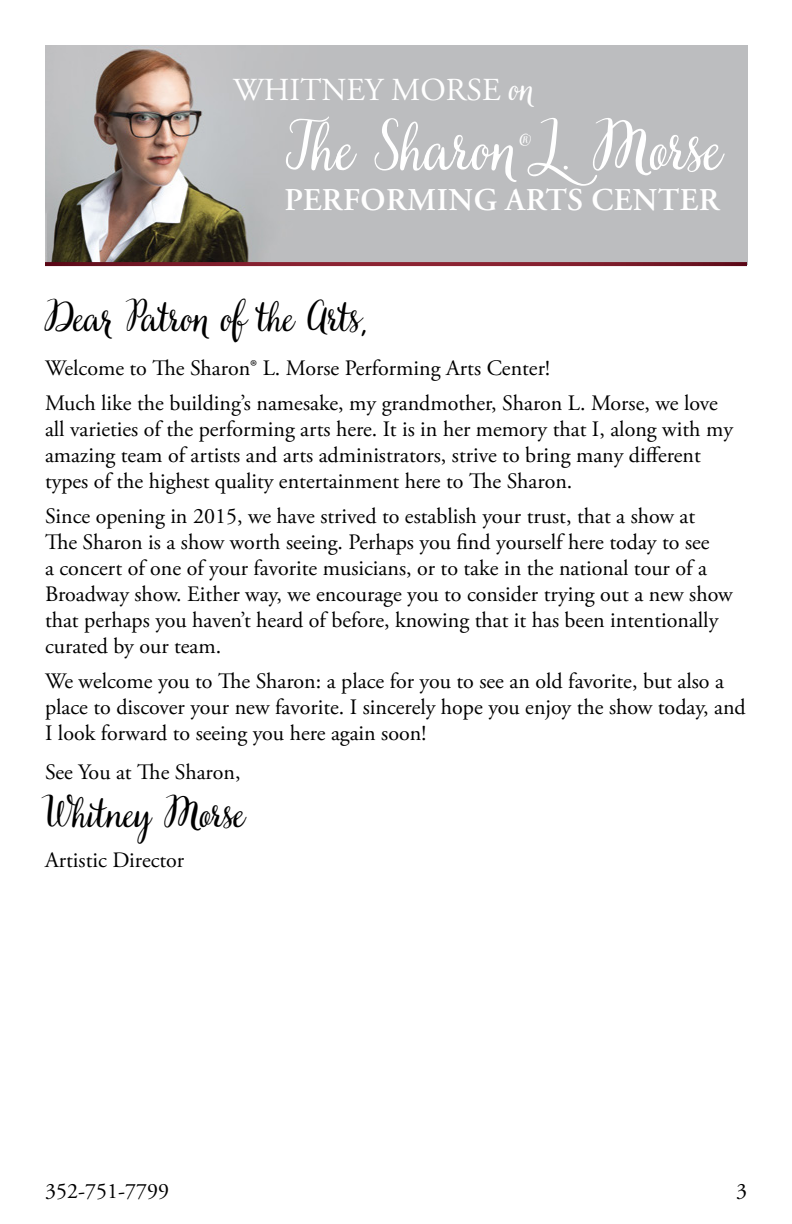
<style>
.page{position:relative;width:792px;height:1224px;background:#fff}
.page>*{position:absolute;margin:0;border:0;box-sizing:border-box;transform-origin:0 0}
.t1{font:64px "Very Berry";color:#fff}
.t2{font:40px "Very Berry";color:#000}
.t3{font:32px "Adobe Garamond Pro";color:#fff}
.t4{font:600 31.8px "Adobe Garamond Pro";letter-spacing:.015em;color:#fff}
.t5{font:22px/26px "Adobe Garamond Pro";color:#000}
.s1{font-family:"Very Berry";font-size:36px}
</style>
<div class="page">
<img style="left:45px;top:45px;width:702px;height:217px">
<svg style="left:45px;top:262px;width:702px;height:4px;background:#7c1d2c"></svg>
<h3 class="t3" style="left:233px;top:71px;width:302px">WHITNEY MORSE <span class="s1">on</span></h3>
<h1 class="t1" style="left:286px;top:103px;width:437px">The Sharon<sup>®</sup>L. Morse</h1>
<h3 class="t4" style="left:284px;top:182px;width:437px">PERFORMING ARTS CENTER</h3>
<h2 class="t2" style="left:45px;top:289px;width:324px">Dear Patron of the Arts,</h2>
<p class="t5" style="left:45px;top:351px;width:674px;line-height:35px">Welcome to The Sharon® L. Morse Performing Arts Center!<br>Much like the building’s namesake, my grandmother, Sharon L. Morse, we love</p>
<p class="t5" style="left:45px;top:416px;width:689px">all varieties of the performing arts here. It is in her memory that I, along with my amazing team of artists and arts administrators, strive to bring many different types of the highest quality entertainment here to The Sharon.</p>
<p class="t5" style="left:45px;top:503px;width:689px">Since opening in 2015, we have strived to establish your trust, that a show at The Sharon is a show worth seeing. Perhaps you find yourself here today to see<br>a concert of one of your favorite musicians, or to take in the national tour of a Broadway show. Either way, we encourage you to consider trying out a new show that perhaps you haven’t heard of before, knowing that it has been intentionally curated by our team.</p>
<p class="t5" style="left:45px;top:668px;width:702px">We welcome you to The Sharon: a place for you to see an old favorite, but also a place to discover your new favorite. I sincerely hope you enjoy the show today, and<br>I look forward to seeing you here again soon!</p>
<p class="t5" style="left:45px;top:759px;width:197px">See You at The Sharon,</p>
<h2 class="t2" style="left:45px;top:785px;width:202px">Whitney Morse</h2>
<p class="t5" style="left:45px;top:847px;width:141px">Artistic Director</p>
<p class="t5" style="left:45px;top:1179px;width:126px">352-751-7799</p>
<p class="t5" style="left:736px;top:1179px;width:12px">3</p>
</div>
